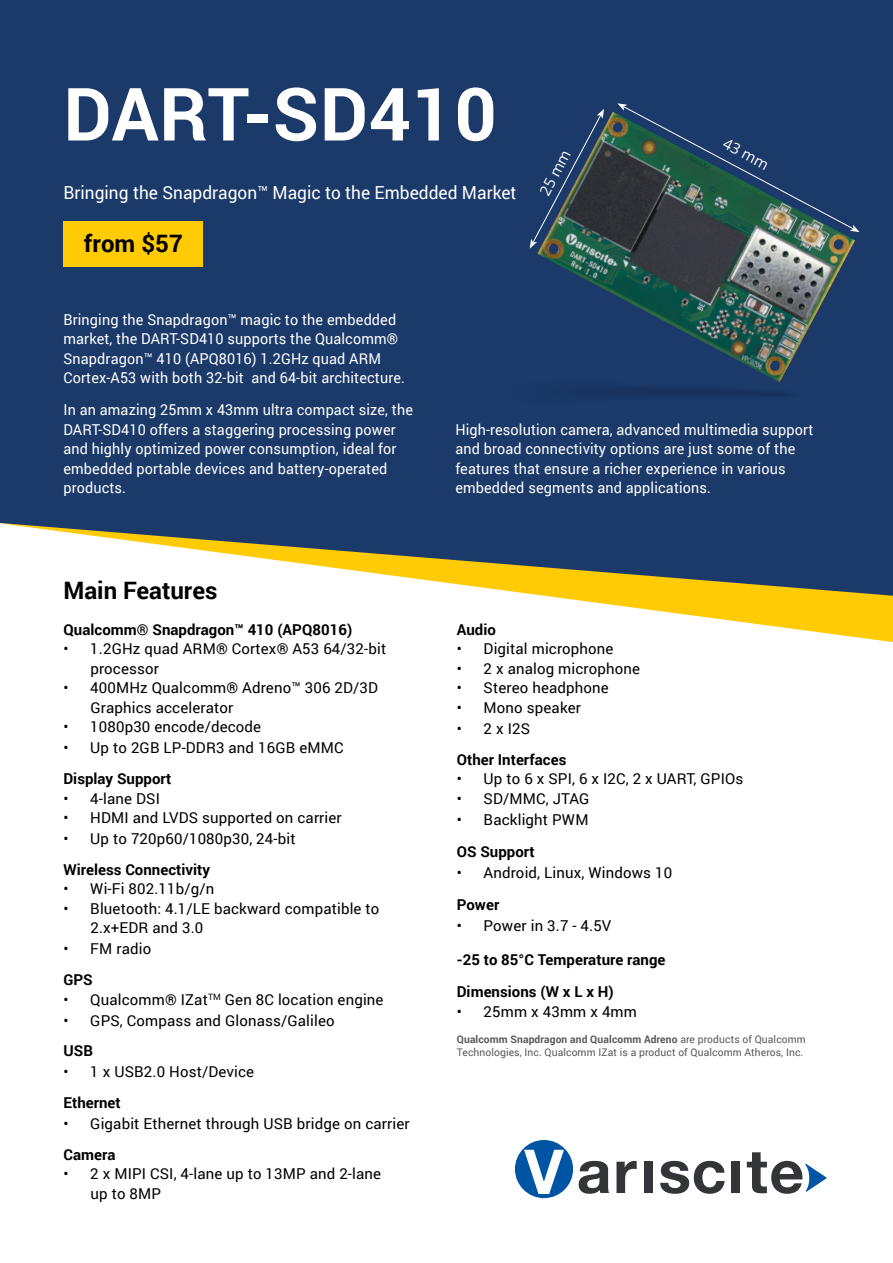
<style>
.page{position:relative;width:893px;height:1263px;background:#fff}
.page>*{position:absolute;margin:0;border:0;box-sizing:border-box;transform-origin:0 0}
.t1{font:700 73.5px "Roboto";letter-spacing:.01em;color:#fff}
.t2{font:700 24px "Roboto";color:#000}
.t3{font:18px "Roboto";color:#fff;scale:.96 1}
.t4{font:15px/19.5px "Roboto";letter-spacing:.01em;color:#000}
.t5{font:15px/19.5px "Roboto";letter-spacing:.01em;color:#fff;scale:.96 1}
.t6{font:700 15px/32.2px "Roboto";color:#000}
.t7{font:15px "Open Sans";color:#fff}
.t8{font:10.5px/13.5px "Roboto";letter-spacing:.01em;color:#58595b}
.s1{font-weight:700}
</style>
<div class="page">
<svg style="left:599px;top:603px;width:294px;height:40px"></svg>
<svg style="left:0;top:0;width:893px;height:603px;background:#2f496e"></svg>
<div style="left:515px;top:1140px;width:58px;height:58px;background:#0054a4;border-radius:50%"></div>
<svg style="left:747px;top:1152px;width:80px;height:42px"></svg>
<div style="left:732px;top:1162px;width:8px;height:31px;background:#343539"></div>
<svg style="left:660px;top:1161px;width:65px;height:33px"></svg>
<div style="left:644px;top:1162px;width:9px;height:31px;background:#343539"></div>
<svg style="left:616px;top:1161px;width:21px;height:32px"></svg>
<svg style="left:579px;top:1161px;width:30px;height:33px"></svg>
<svg style="left:524px;top:1150px;width:40px;height:44px"></svg>
<div style="left:63px;top:221px;width:140px;height:46px;background:#ffcb05"></div>
<img style="left:514px;top:378px;width:290px;height:27px">
<img style="left:537px;top:112px;width:318px;height:270px">
<svg style="left:617px;top:103px;width:243px;height:129px;background:#28475d"></svg>
<svg style="left:530px;top:109px;width:74px;height:140px;background:#2c465f"></svg>
<h1 class="t1" style="left:63px;top:62px;width:435px">DART-SD410</h1>
<p class="t3" style="left:63px;top:179px;width:473px">Bringing the Snapdragon™ Magic to the Embedded Market</p>
<h2 class="t2" style="left:84px;top:227px;width:100px">from $57</h2>
<p class="t7" style="left:535px;top:189px;width:50px;rotate:-62deg">25 mm</p>
<p class="t7" style="left:729px;top:133px;width:50px;rotate:28deg">43 mm</p>
<p class="t5" style="left:63px;top:309px;width:357px">Bringing the Snapdragon™ magic to the embedded market, the DART-SD410 supports the Qualcomm® Snapdragon™ 410 (APQ8016) 1.2GHz quad ARM Cortex-A53 with both 32-bit and 64-bit architecture.</p>
<p class="t5" style="left:63px;top:400px;width:366px">In an amazing 25mm x 43mm ultra compact size, the DART-SD410 offers a staggering processing power and highly optimized power consumption, ideal for embedded portable devices and battery-operated products.</p>
<h2 class="t2" style="left:63px;top:573px;width:155px">Main Features</h2>
<p class="t6" style="left:63px;top:613px;width:290px">Qualcomm® Snapdragon™ 410 (APQ8016)</p>
<p class="t4" style="left:90px;top:639px;width:297px;text-indent:-27px">• 1.2GHz quad ARM® Cortex® A53 64/32-bit processor</p>
<p class="t4" style="left:90px;top:678px;width:289px;text-indent:-27px">• 400MHz Qualcomm® Adreno™ 306 2D/3D<br>Graphics accelerator</p>
<p class="t4" style="left:63px;top:717px;width:199px">• 1080p30 encode/decode</p>
<p class="t4" style="left:63px;top:738px;width:282px">• Up to 2GB LP-DDR3 and 16GB eMMC</p>
<p class="t6" style="left:63px;top:762px;width:109px">Display Support</p>
<p class="t4" style="left:63px;top:788px;width:98px">• 4-lane DSI</p>
<p class="t4" style="left:63px;top:807px;width:280px">• HDMI and LVDS supported on carrier</p>
<p class="t4" style="left:63px;top:828px;width:234px">• Up to 720p60/1080p30, 24-bit</p>
<p class="t6" style="left:63px;top:853px;width:148px">Wireless Connectivity</p>
<p class="t4" style="left:63px;top:879px;width:152px">• Wi-Fi 802.11b/g/n</p>
<p class="t4" style="left:90px;top:898px;width:291px;text-indent:-27px">• Bluetooth: 4.1/LE backward compatible to<br>2.x+EDR and 3.0</p>
<p class="t4" style="left:63px;top:939px;width:89px">• FM radio</p>
<p class="t6" style="left:63px;top:963px;width:31px">GPS</p>
<p class="t4" style="left:63px;top:989px;width:322px">• Qualcomm® IZat<sup>TM</sup> Gen 8C location engine</p>
<p class="t4" style="left:63px;top:1010px;width:273px">• GPS, Compass and Glonass/Galileo</p>
<p class="t6" style="left:63px;top:1034px;width:31px">USB</p>
<p class="t4" style="left:63px;top:1062px;width:192px">• 1 x USB2.0 Host/Device</p>
<p class="t6" style="left:63px;top:1086px;width:59px">Ethernet</p>
<p class="t4" style="left:63px;top:1113px;width:348px">• Gigabit Ethernet through USB bridge on carrier</p>
<p class="t6" style="left:63px;top:1138px;width:54px">Camera</p>
<p class="t4" style="left:90px;top:1164px;width:292px;text-indent:-27px">• 2 x MIPI CSI, 4-lane up to 13MP and 2-lane up to 8MP</p>
<p class="t5" style="left:455px;top:419px;width:375px">High-resolution camera, advanced multimedia support and broad connectivity options are just some of the features that ensure a richer experience in various embedded segments and applications.</p>
<p class="t6" style="left:457px;top:613px;width:41px">Audio</p>
<p class="t4" style="left:457px;top:639px;width:158px">• Digital microphone</p>
<p class="t4" style="left:457px;top:658px;width:185px">• 2 x analog microphone</p>
<p class="t4" style="left:457px;top:678px;width:154px">• Stereo headphone</p>
<p class="t4" style="left:457px;top:697px;width:126px">• Mono speaker</p>
<p class="t4" style="left:457px;top:718px;width:75px">• 2 x I2S</p>
<p class="t6" style="left:457px;top:742px;width:111px">Other Interfaces</p>
<p class="t4" style="left:457px;top:768px;width:288px">• Up to 6 x SPI, 6 x I2C, 2 x UART, GPIOs</p>
<p class="t4" style="left:457px;top:788px;width:134px">• SD/MMC, JTAG</p>
<p class="t4" style="left:457px;top:809px;width:133px">• Backlight PWM</p>
<p class="t6" style="left:457px;top:835px;width:79px">OS Support</p>
<p class="t4" style="left:457px;top:862px;width:217px">• Android, Linux, Windows 10</p>
<p class="t6" style="left:457px;top:888px;width:44px">Power</p>
<p class="t4" style="left:457px;top:915px;width:156px">• Power in 3.7 - 4.5V</p>
<p class="t6" style="left:457px;top:943px;width:210px">-25 to 85°C Temperature range<br>Dimensions (W x L x H)</p>
<p class="t4" style="left:457px;top:1001px;width:182px">• 25mm x 43mm x 4mm</p>
<p class="t8" style="left:457px;top:1032px;width:351px"><span class="s1">Qualcomm Snapdragon and Qualcomm Adreno</span> are products of Qualcomm<br>Technologies, Inc. Qualcomm IZat is a product of Qualcomm Atheros, Inc.</p>
</div>
